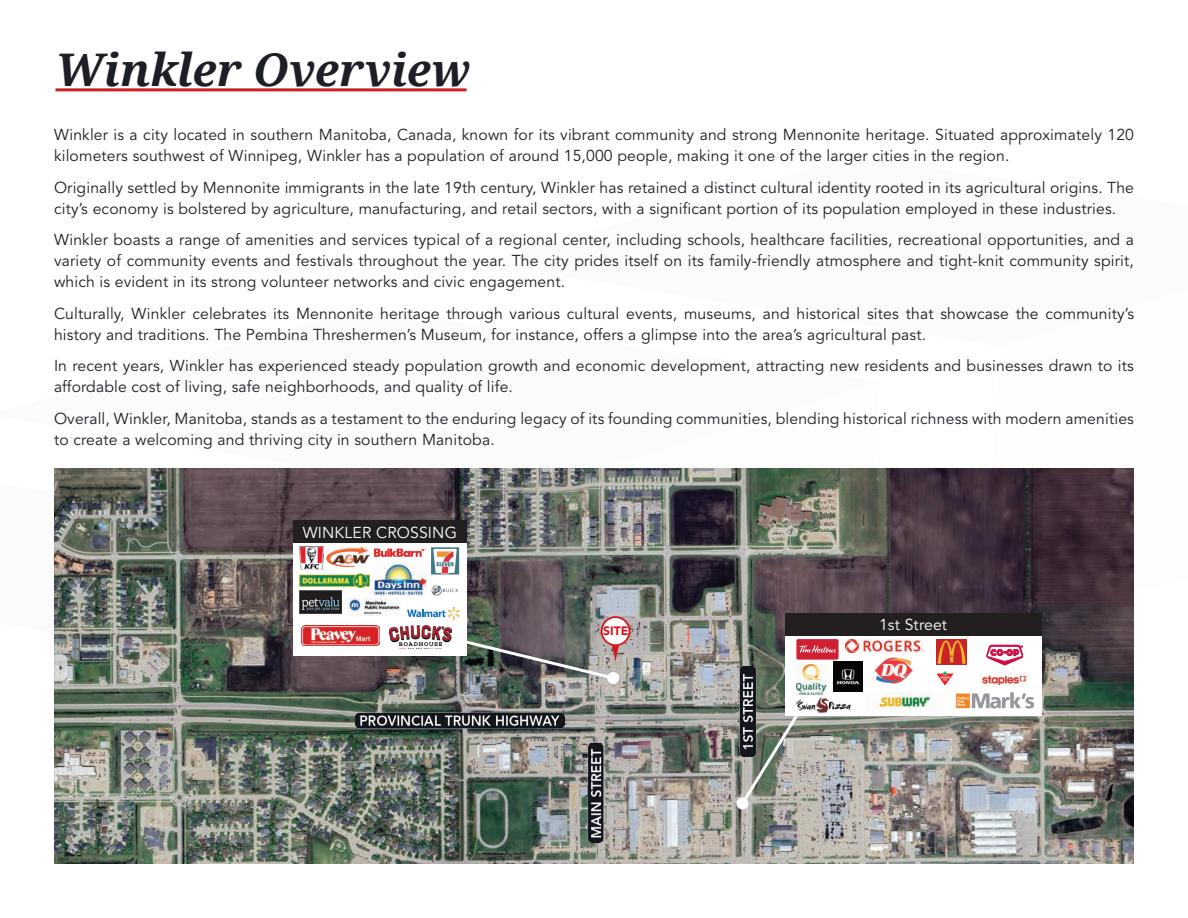
<style>
.page{position:relative;width:1188px;height:918px;background:#fff}
.page>*{position:absolute;margin:0;border:0;box-sizing:border-box;transform-origin:0 0}
.t1{font:italic 700 45px "Droid Serif";color:#1d1f26}
.t2{font:15.75px/21px "Avenir LT Std";letter-spacing:.01em;color:#1d1f26}
.t3{font:15.75px "Avenir LT Std";letter-spacing:.01em;color:#fff}
.t4{font:900 12.15px "Avenir LT Std";color:#d7171f}
</style>
<div class="page">
<svg style="left:54px;top:468px;width:826px;height:1px"></svg>
<hr style="left:56px;top:88px;width:411px;height:3px;background:#c82026">
<img style="left:54px;top:469px;width:1080px;height:395px">
<div style="left:293px;top:521px;width:174px;height:135px;background:#fff"></div>
<div style="left:293px;top:521px;width:174px;height:22px;background:#231f20"></div>
<img style="left:299px;top:546px;width:24px;height:24px">
<img style="left:327px;top:546px;width:42px;height:21px">
<img style="left:373px;top:548px;width:54px;height:9px">
<img style="left:299px;top:573px;width:70px;height:15px">
<img style="left:299px;top:591px;width:43px;height:23px">
<svg style="left:459px;top:547px;width:1px;height:28px"></svg>
<svg style="left:431px;top:547px;width:28px;height:28px"></svg>
<img style="left:373px;top:564px;width:54px;height:31px">
<img style="left:348px;top:598px;width:52px;height:18px">
<img style="left:431px;top:585px;width:27px;height:11px">
<div style="left:785px;top:613px;width:256px;height:103px;background:#fff"></div>
<div style="left:785px;top:613px;width:256px;height:22px;background:#231f20"></div>
<div style="left:607px;top:672px;width:12px;height:12px;background:#fff;border-radius:50%"></div>
<svg style="left:738px;top:712px;width:63px;height:96px;background:#999d94"></svg>
<div style="left:736px;top:797px;width:12px;height:12px;background:#fff;border-radius:50%"></div>
<img style="left:738px;top:667px;width:20px;height:90px">
<img style="left:586px;top:743px;width:19px;height:99px">
<img style="left:355px;top:712px;width:210px;height:19px">
<img style="left:301px;top:625px;width:79px;height:21px">
<img style="left:390px;top:625px;width:17px;height:24px">
<img style="left:407px;top:607px;width:223px;height:75px">
<div style="left:603px;top:618px;width:26px;height:26px;background:#fff;border-radius:50%"></div>
<div style="left:796px;top:639px;width:43px;height:21px;background:#ce2032;border-radius:2px"></div>
<svg style="left:799px;top:645px;width:37px;height:8px"></svg>
<img style="left:846px;top:639px;width:77px;height:14px">
<img style="left:796px;top:665px;width:30px;height:29px">
<img style="left:833px;top:662px;width:30px;height:29px">
<img style="left:937px;top:639px;width:29px;height:25px">
<img style="left:796px;top:698px;width:54px;height:14px">
<img style="left:874px;top:657px;width:39px;height:27px">
<img style="left:874px;top:693px;width:57px;height:16px">
<img style="left:955px;top:693px;width:79px;height:15px">
<img style="left:936px;top:671px;width:18px;height:15px">
<svg style="left:987px;top:645px;width:36px;height:20px"></svg>
<img style="left:980px;top:673px;width:48px;height:13px">
<h1 class="t1" style="left:56px;top:39px;width:417px">Winkler Overview</h1>
<p class="t2" style="left:54px;top:125px;width:1082px">Winkler is a city located in southern Manitoba, Canada, known for its vibrant community and strong Mennonite heritage. Situated approximately 120 kilometers southwest of Winnipeg, Winkler has a population of around 15,000 people, making it one of the larger cities in the region.</p>
<p class="t2" style="left:54px;top:177px;width:1082px">Originally settled by Mennonite immigrants in the late 19th century, Winkler has retained a distinct cultural identity rooted in its agricultural origins. The city’s economy is bolstered by agriculture, manufacturing, and retail sectors, with a significant portion of its population employed in these industries.</p>
<p class="t2" style="left:54px;top:230px;width:1081px;text-align:justify">Winkler boasts a range of amenities and services typical of a regional center, including schools, healthcare facilities, recreational opportunities, and a variety of community events and festivals throughout the year. The city prides itself on its family-friendly atmosphere and tight-knit community spirit, which is evident in its strong volunteer networks and civic engagement.</p>
<p class="t2" style="left:54px;top:303px;width:1082px">Culturally, Winkler celebrates its Mennonite heritage through various cultural events, museums, and historical sites that showcase the community’s history and traditions. The Pembina Threshermen’s Museum, for instance, offers a glimpse into the area’s agricultural past.</p>
<p class="t2" style="left:54px;top:356px;width:1082px">In recent years, Winkler has experienced steady population growth and economic development, attracting new residents and businesses drawn to its affordable cost of living, safe neighborhoods, and quality of life.</p>
<p class="t2" style="left:54px;top:408px;width:1081px">Overall, Winkler, Manitoba, stands as a testament to the enduring legacy of its founding communities, blending historical richness with modern amenities to create a welcoming and thriving city in southern Manitoba.</p>
<p class="t3" style="left:303px;top:523px;width:156px">WINKLER CROSSING</p>
<p class="t4" style="left:603px;top:624px;width:27px">SITE</p>
<p class="t3" style="left:879px;top:616px;width:70px">1st Street</p>
</div>
